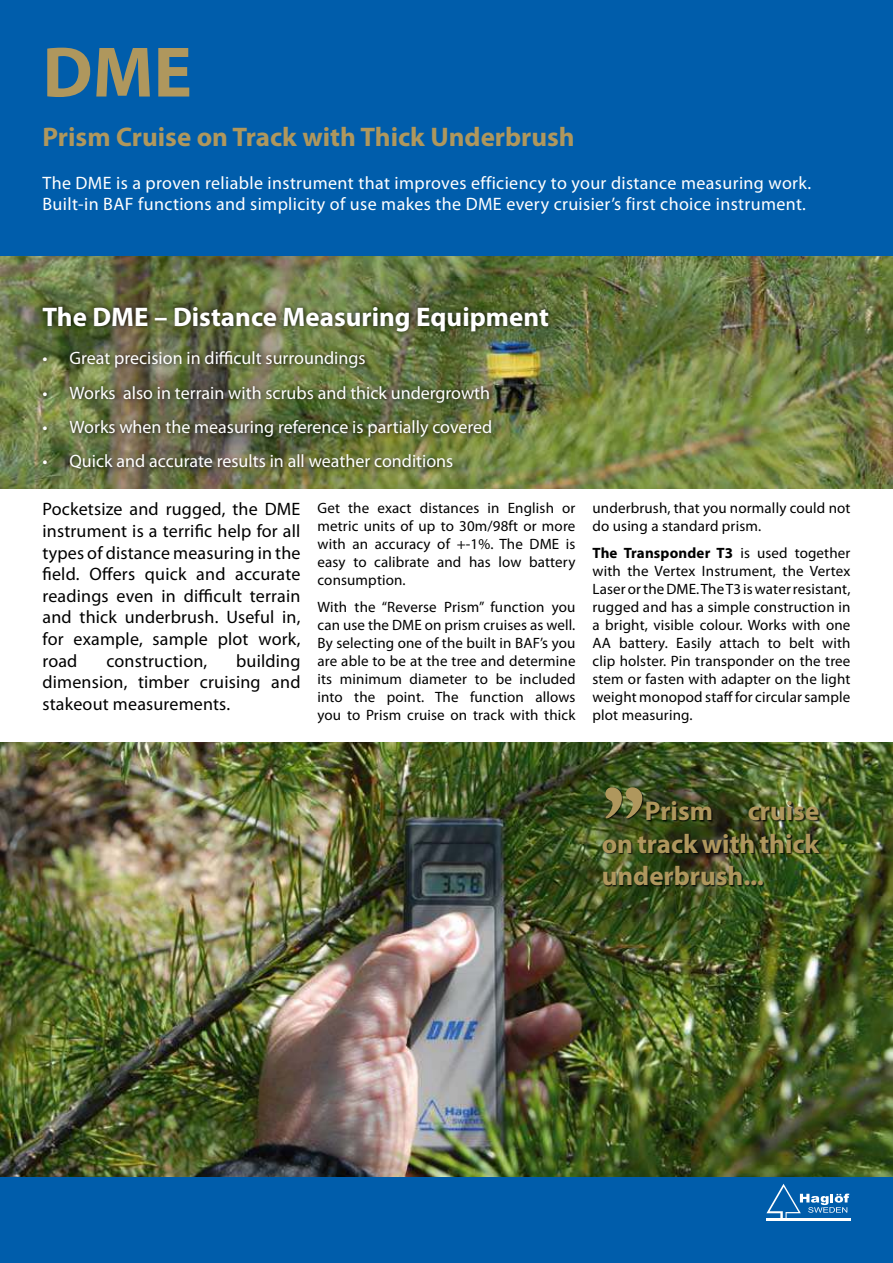
<style>
.page{position:relative;width:893px;height:1263px;background:#fff}
.page>*{position:absolute;margin:0;border:0;box-sizing:border-box;transform-origin:0 0}
.t1{font:700 108px "Adobe Caslon Pro";color:#af975d}
.t2{font:700 72px "Myriad Pro";color:#af975d}
.t3{font:700 27px/32.4px "Myriad Pro";color:#af975d;text-align:justify}
.t4{font:700 27px "Myriad Pro";color:#fff}
.t5{font:18px/21.6px "Myriad Pro";letter-spacing:.005em;color:#fff}
.t6{font:18px/21.6px "Myriad Pro";letter-spacing:.01em;color:#000;text-align:justify}
.t7{font:15px/18px "Myriad Pro";letter-spacing:.01em;color:#000;text-align:justify}
.s1{font-weight:700}
</style>
<div class="page">
<img style="left:0;top:742px;width:893px;height:436px">
<img style="left:0;top:255px;width:893px;height:233px">
<div style="left:0;top:0;width:893px;height:255px;background:#005dab"></div>
<div style="left:0;top:1178px;width:893px;height:85px;background:#005dab"></div>
<hr style="left:766px;top:1218px;width:84px;height:2px;background:#fff">
<svg style="left:766px;top:1184px;width:83px;height:34px"></svg>
<div style="left:603px;top:787px;width:218px;height:100px;background:#000;opacity:.75"></div>
<div style="left:39px;top:303px;width:514px;height:171px;background:#000;opacity:.75"></div>
<h2 class="t2" style="left:43px;top:45px;width:151px">DME</h2>
<h3 class="t3" style="left:43px;top:123px;width:534px">Prism Cruise on Track with Thick Underbrush</h3>
<p class="t5" style="left:43px;top:173px;width:770px">The DME is a proven reliable instrument that improves efficiency to your distance measuring work.<br>Built-in BAF functions and simplicity of use makes the DME every cruisier’s first choice instrument.</p>
<h3 class="t4" style="left:43px;top:306px;width:508px">The DME – Distance Measuring Equipment</h3>
<p class="t5" style="left:43px;top:347px;width:325px">• Great precision in difficult surroundings</p>
<p class="t5" style="left:43px;top:381px;width:449px">• Works also in terrain with scrubs and thick undergrowth</p>
<p class="t5" style="left:43px;top:416px;width:451px">• Works when the measuring reference is partially covered</p>
<p class="t5" style="left:43px;top:450px;width:412px">• Quick and accurate results in all weather conditions</p>
<p class="t6" style="left:43px;top:500px;width:259px">Pocketsize and rugged, the DME instrument is a terrific help for all types of distance measuring in the field. Offers quick and accurate readings even in difficult terrain and thick underbrush. Useful in, for example, sample plot work, road</p>
<p class="t6" style="left:43px;top:651px;width:259px;text-indent:194px">building dimension, timber cruising and stakeout measurements.</p>
<p class="t6" style="left:106px;top:651px;width:102px">construction,</p>
<p class="t7" style="left:317px;top:500px;width:259px">Get the exact distances in English or metric units of up to 30m/98ft or more with an accuracy of +-1%. The DME is easy to calibrate and has low battery consumption.</p>
<p class="t7" style="left:317px;top:599px;width:259px">With the “Reverse Prism” function you can use the DME on prism cruises as well.<br>By selecting one of the built in BAF’s you are able to be at the tree and determine its minimum diameter to be included into the point. The function allows you to Prism cruise on track with thick</p>
<p class="t7" style="left:592px;top:500px;width:259px">underbrush, that you normally could not do using a standard prism.</p>
<p class="t7" style="left:592px;top:545px;width:259px"><span class="s1">The Transponder T3</span> is used together with the Vertex Instrument, the Vertex Laser or the DME. The T3 is water resistant, rugged and has a simple construction in a bright, visible colour. Works with one AA battery. Easily attach to belt with clip holster. Pin transponder on the tree stem or fasten with adapter on the light weight monopod staff for circular sample plot measuring.</p>
<h1 class="t1" style="left:602px;top:765px;width:45px">”</h1>
<h3 class="t3" style="left:602px;top:797px;width:219px;text-indent:146px">cruise on track with thick underbrush...</h3>
<h3 class="t3" style="left:645px;top:797px;width:70px">Prism</h3>
</div>
